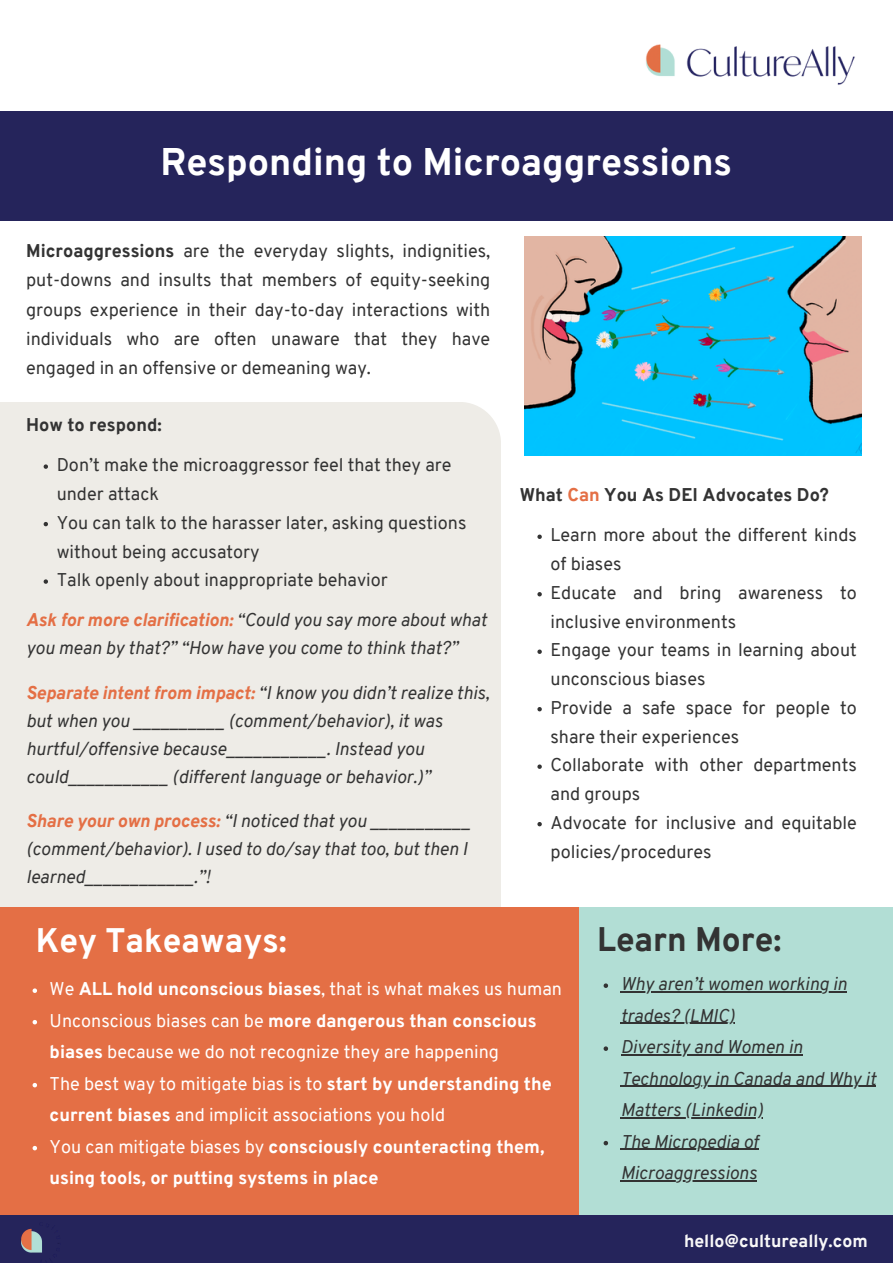
<style>
.page{position:relative;width:893px;height:1264px;background:#fff}
.page>*{position:absolute;margin:0;border:0;box-sizing:border-box;transform-origin:0 0}
.t1{font:800 37.5px "Overpass";color:#fff}
.t2{font:800 33.15px "Overpass";color:#fff}
.t3{font:800 33.15px "Overpass";color:#333}
.t4{font:18px/28.7px "Overpass";color:#333}
.t5{font:italic 18px/27.9px "Overpass";color:#333}
.t6{font:18px/31.5px "Overpass";color:#fff}
.t7{font:800 18px/31.5px "Overpass";color:#fff}
.t8{font:800 18px "Overpass";color:#333}
.t9{font:800 17.55px "Overpass";color:#f8f8f8}
.s1{font-weight:800}
.s2{font-weight:800;color:#e46f45}
.s3{color:#e46f45}
.s4{font-weight:400}
</style>
<div class="page">
<div style="left:0;top:402px;width:501px;height:505px;background:#eeece7"></div>
<div style="left:324px;top:907px;width:568px;height:336px;background:#b2ded5"></div>
<div style="left:0;top:907px;width:579px;height:336px;background:#e46f45"></div>
<div style="left:0;top:111px;width:892px;height:109px;background:#25245b"></div>
<div style="left:0;top:1215px;width:892px;height:47px;background:#25245b"></div>
<img style="left:21px;top:1228px;width:38px;height:25px">
<img style="left:646px;top:44px;width:209px;height:41px">
<img style="left:524px;top:236px;width:337px;height:219px">
<svg style="left:33px;top:988px;width:4px;height:4px"></svg>
<svg style="left:33px;top:1020px;width:4px;height:4px"></svg>
<svg style="left:33px;top:1083px;width:4px;height:4px"></svg>
<svg style="left:33px;top:1145px;width:4px;height:5px"></svg>
<svg style="left:44px;top:464px;width:4px;height:5px"></svg>
<svg style="left:44px;top:522px;width:4px;height:4px"></svg>
<svg style="left:44px;top:579px;width:4px;height:4px"></svg>
<svg style="left:603px;top:983px;width:5px;height:4px"></svg>
<hr style="left:620px;top:991px;width:227px;height:1px;background:#333">
<hr style="left:620px;top:1022px;width:115px;height:1px;background:#333">
<svg style="left:603px;top:1046px;width:5px;height:4px"></svg>
<hr style="left:620px;top:1054px;width:182px;height:1px;background:#333">
<hr style="left:620px;top:1085px;width:256px;height:1px;background:#333">
<hr style="left:620px;top:1117px;width:143px;height:1px;background:#333">
<svg style="left:603px;top:1140px;width:5px;height:5px"></svg>
<hr style="left:620px;top:1148px;width:138px;height:1px;background:#333">
<hr style="left:620px;top:1180px;width:136px;height:1px;background:#333">
<svg style="left:537px;top:534px;width:4px;height:5px"></svg>
<svg style="left:537px;top:592px;width:4px;height:4px"></svg>
<svg style="left:537px;top:649px;width:4px;height:5px"></svg>
<svg style="left:537px;top:707px;width:4px;height:4px"></svg>
<svg style="left:537px;top:764px;width:4px;height:5px"></svg>
<svg style="left:537px;top:822px;width:4px;height:4px"></svg>
<p class="t1" style="left:160px;top:147px;width:573px">Responding to Microaggressions</p>
<p class="t4" style="left:26px;top:238px;width:465px;line-height:29.2px;text-align:justify"><span class="s1">Microaggressions</span> are the everyday slights, indignities, put-downs and insults that members of equity-seeking groups experience in their day-to-day interactions with individuals who are often unaware that they have engaged in an offensive or demeaning way.</p>
<p class="t8" style="left:26px;top:417px;width:137px">How to respond:</p>
<p class="t4" style="left:57px;top:452px;width:396px">Don’t make the microaggressor feel that they are under attack</p>
<p class="t4" style="left:57px;top:510px;width:411px">You can talk to the harasser later, asking questions without being accusatory</p>
<p class="t4" style="left:57px;top:567px;width:332px">Talk openly about inappropriate behavior</p>
<p class="t5" style="left:26px;top:607px;width:462px"><span class="s2">Ask for more clarification:</span> “Could you say more about what you mean by that?” “How have you come to think that?”</p>
<p class="t5" style="left:26px;top:680px;width:465px"><span class="s2">Separate intent from impact:</span> “I know you didn’t realize this, but when you __________ (comment/behavior), it was hurtful/offensive because___________. Instead you could___________ (different language or behavior.)”</p>
<p class="t5" style="left:26px;top:808px;width:446px"><span class="s2">Share your own process:</span> “I noticed that you ___________ (comment/behavior). I used to do/say that too, but then I learned____________.”!</p>
<p class="t8" style="left:520px;top:487px;width:310px">What <span class="s3">Can</span> You As DEI Advocates Do?</p>
<p class="t4" style="left:550px;top:522px;width:308px">Learn more about the different kinds of biases</p>
<p class="t4" style="left:550px;top:580px;width:308px">Educate and bring awareness to inclusive environments</p>
<p class="t4" style="left:550px;top:637px;width:308px">Engage your teams in learning about unconscious biases</p>
<p class="t4" style="left:550px;top:695px;width:308px">Provide a safe space for people to share their experiences</p>
<p class="t4" style="left:550px;top:752px;width:308px">Collaborate with other departments and groups</p>
<p class="t4" style="left:550px;top:810px;width:308px">Advocate for inclusive and equitable policies/procedures</p>
<p class="t2" style="left:36px;top:927px;width:252px">Key Takeaways:</p>
<p class="t6" style="left:50px;top:974px;width:513px">We <span class="s1">ALL hold unconscious biases</span>, that is what makes us human</p>
<p class="t6" style="left:50px;top:1006px;width:488px">Unconscious biases can be <span class="s1">more dangerous than conscious biases</span> because we do not recognize they are happening</p>
<p class="t6" style="left:50px;top:1069px;width:503px">The best way to mitigate bias is to <span class="s1">start by understanding the current biases</span> and implicit associations you hold</p>
<p class="t7" style="left:50px;top:1132px;width:496px"><span class="s4">You can mitigate biases by</span> consciously counteracting them, using tools, or putting systems in place</p>
<p class="t3" style="left:597px;top:926px;width:186px">Learn More:</p>
<p class="t5" style="left:620px;top:969px;width:228px;line-height:31.5px">Why aren’t women working in trades? (LMIC)</p>
<p class="t5" style="left:620px;top:1032px;width:257px;line-height:31.5px">Diversity and Women in<br>Technology in Canada and Why it<br>Matters (Linkedin)</p>
<p class="t5" style="left:620px;top:1127px;width:139px;line-height:31.5px">The Micropedia of<br>Microaggressions</p>
<p class="t9" style="left:684px;top:1234px;width:185px">hello@cultureally.com</p>
</div>
